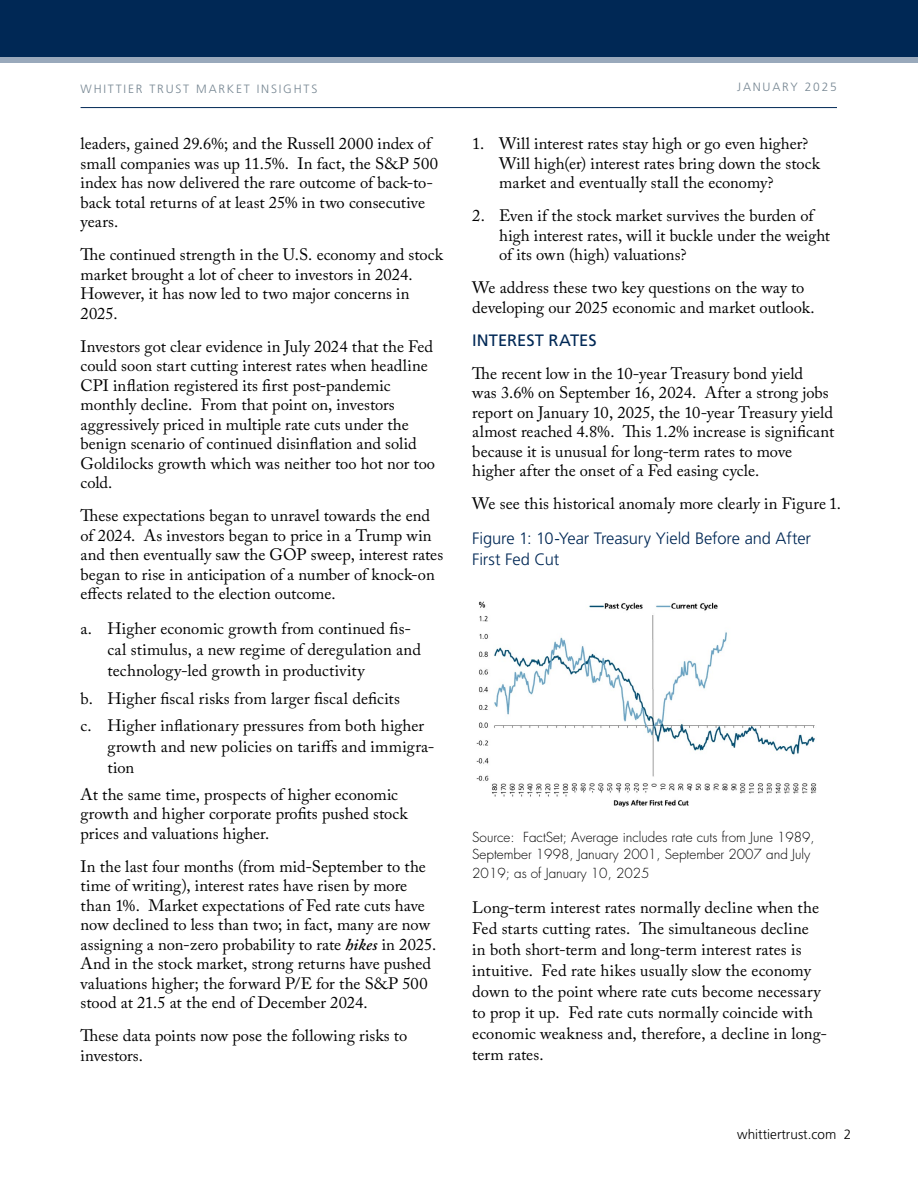
<style>
.page{position:relative;width:918px;height:1188px;background:#fff}
.page>*{position:absolute;margin:0;border:0;box-sizing:border-box;transform-origin:0 0}
.t1{font:16.5px/19.5px "Adobe Caslon Pro";color:#000}
.t2{font:300 16.5px/21px "Frutiger LT Pro";letter-spacing:-.005em;color:#002855}
.t3{font:16.5px "Frutiger LT Pro";letter-spacing:.005em;color:#002855}
.t4{font:300 13.5px/16.5px "Futura Std";color:#000}
.t5{font:300 13.5px "Frutiger LT Pro";color:#000}
.t6{font:300 12px "Frutiger LT Pro";letter-spacing:.15em;color:#768692}
.s1{font-weight:600;font-style:italic}
</style>
<div class="page">
<div style="left:0;top:0;width:918px;height:63px;background:#002855"></div>
<div style="left:0;top:57px;width:918px;height:6px;background:#99a9bb"></div>
<hr style="left:81px;top:107px;width:756px;height:1px;background:#002855">
<img style="left:476px;top:601px;width:341px;height:206px">
<p class="t6" style="left:81px;top:82px;width:238px">WHITTIER TRUST MARKET INSIGHTS</p>
<p class="t6" style="left:737px;top:80px;width:101px">JANUARY 2025</p>
<p class="t1" style="left:81px;top:134px;width:359px">leaders, gained 29.6%; and the Russell 2000 index of small companies was up 11.5%. In fact, the S&amp;P 500 index has now delivered the rare outcome of back-to&shy;back total returns of at least 25% in two consecutive years.</p>
<p class="t1" style="left:81px;top:245px;width:364px">The continued strength in the U.S. economy and stock market brought a lot of cheer to investors in 2024.<br>However, it has now led to two major concerns in 2025.</p>
<p class="t1" style="left:81px;top:336px;width:356px">Investors got clear evidence in July 2024 that the Fed could soon start cutting interest rates when headline CPI inflation registered its first post-pandemic monthly decline. From that point on, investors aggressively priced in multiple rate cuts under the benign scenario of continued disinflation and solid Goldilocks growth which was neither too hot nor too cold.</p>
<p class="t1" style="left:81px;top:506px;width:364px">These expectations began to unravel towards the end of 2024. As investors began to price in a Trump win and then eventually saw the GOP sweep, interest rates began to rise in anticipation of a number of knock-on effects related to the election outcome.</p>
<p class="t1" style="left:108px;top:618px;width:315px;line-height:21px;text-indent:-27px">a. Higher economic growth from continued fis&shy;cal stimulus, a new regime of deregulation and technology-led growth in productivity</p>
<p class="t1" style="left:81px;top:684px;width:345px;line-height:27.8px">b. Higher fiscal risks from larger fiscal deficits<br>c. Higher inflationary pressures from both higher</p>
<p class="t1" style="left:108px;top:736px;width:329px;line-height:21px">growth and new policies on tariffs and immigra&shy;tion</p>
<p class="t1" style="left:81px;top:784px;width:329px">At the same time, prospects of higher economic growth and higher corporate profits pushed stock prices and valuations higher.</p>
<p class="t1" style="left:81px;top:856px;width:357px">In the last four months (from mid-September to the time of writing), interest rates have risen by more than 1%. Market expectations of Fed rate cuts have now declined to less than two; in fact, many are now assigning a non-zero probability to rate <span class="s1">hikes</span> in 2025.<br>And in the stock market, strong returns have pushed valuations higher; the forward P/E for the S&amp;P 500 stood at 21.5 at the end of December 2024.</p>
<p class="t1" style="left:81px;top:1026px;width:328px">These data points now pose the following risks to investors.</p>
<p class="t1" style="left:499px;top:134px;width:322px;text-indent:-27px">1. Will interest rates stay high or go even higher?<br>Will high(er) interest rates bring down the stock market and eventually stall the economy?</p>
<p class="t1" style="left:499px;top:206px;width:332px;text-indent:-27px">2. Even if the stock market survives the burden of high interest rates, will it buckle under the weight of its own (high) valuations?</p>
<p class="t1" style="left:472px;top:278px;width:344px">We address these two key questions on the way to developing our 2025 economic and market outlook.</p>
<p class="t3" style="left:472px;top:330px;width:126px">INTEREST RATES</p>
<p class="t1" style="left:472px;top:363px;width:364px">The recent low in the 10-year Treasury bond yield<br>was 3.6% on September 16, 2024. After a strong jobs report on January 10, 2025, the 10-year Treasury yield almost reached 4.8%. This 1.2% increase is significant because it is unusual for long-term rates to move higher after the onset of a Fed easing cycle.</p>
<p class="t1" style="left:472px;top:494px;width:370px">We see this historical anomaly more clearly in Figure 1.</p>
<p class="t2" style="left:472px;top:528px;width:340px">Figure 1: 10-Year Treasury Yield Before and After<br>First Fed Cut</p>
<p class="t4" style="left:472px;top:830px;width:344px">Source: FactSet; Average includes rate cuts from June 1989,<br>September 1998, January 2001, September 2007 and July</p>
<p class="t4" style="left:472px;top:866px;width:179px">2019; as of January 10, 2025</p>
<p class="t1" style="left:472px;top:897px;width:356px;line-height:21px">Long-term interest rates normally decline when the Fed starts cutting rates. The simultaneous decline<br>in both short-term and long-term interest rates is intuitive. Fed rate hikes usually slow the economy down to the point where rate cuts become necessary to prop it up. Fed rate cuts normally coincide with economic weakness and, therefore, a decline in long&shy;term rates.</p>
<p class="t5" style="left:737px;top:1127px;width:115px">whittiertrust.com 2</p>
</div>
